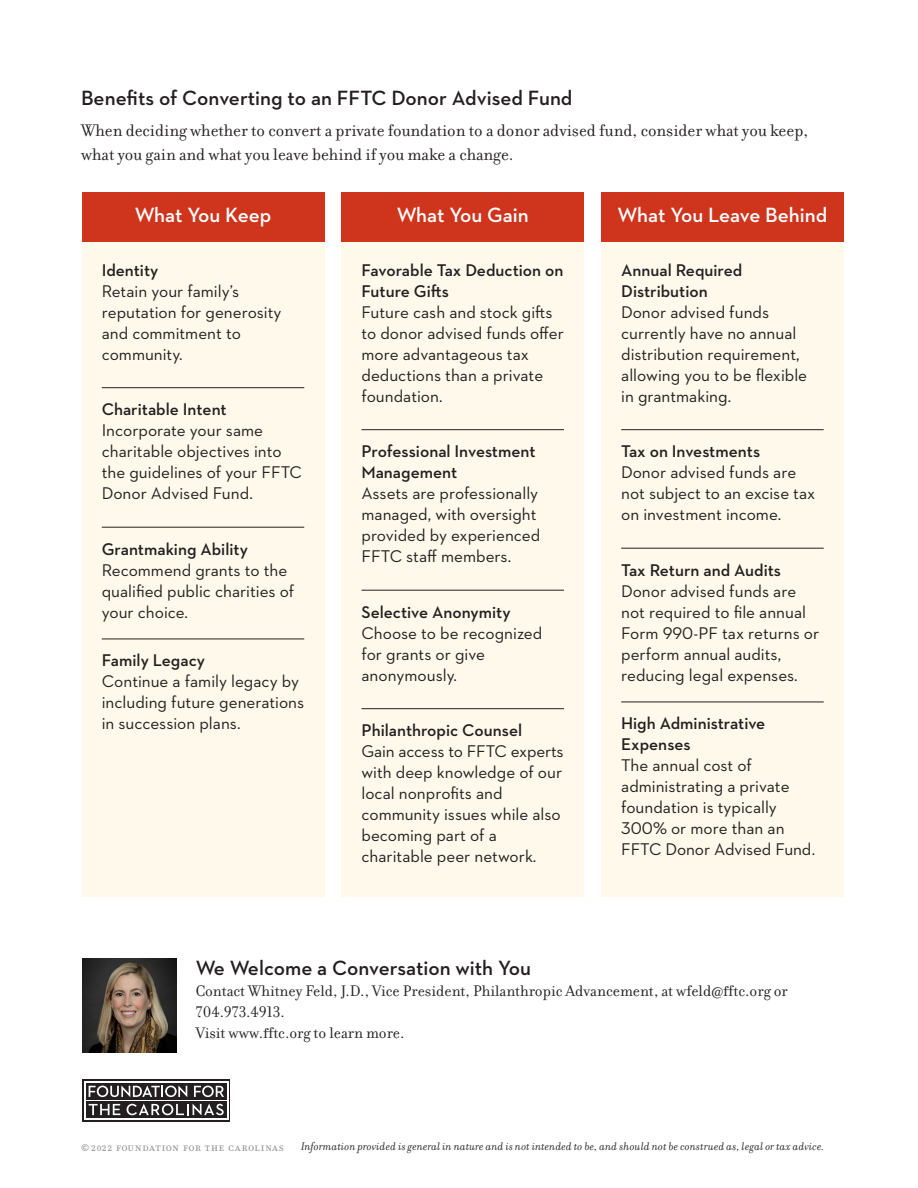
<style>
.page{position:relative;width:918px;height:1188px;background:#fff}
.page>*{position:absolute;margin:0;border:0;box-sizing:border-box;transform-origin:0 0}
.PS_Column_Head{font:600 21px "Neutraface 2 Text";color:#231f20}
.PS_Column_Head-2{font:600 21px "Neutraface 2 Text";color:#fff}
.PS_Column_Head-3{font:18px/24px "Filosofia OT";color:#231f20}
.PS_Column_Head-4{font:17.25px/21px "Neutraface 2 Text";color:#231f20}
.PS_Column_Head-5{font:16.5px/21px "Filosofia OT";color:#231f20}
.t1{font:13.5px "Filosofia Small Caps OT";letter-spacing:.03em;color:#919295}
.PS-IS_Page_Head{font:italic 12px "Filosofia OT";letter-spacing:.01em;color:#231f20}
.s1{font-weight:600}
.s2{font-family:"Neutraface 2 Text"}
.s3{font-family:"Filosofia All Small Caps OT"}
</style>
<div class="page">
<div style="left:82px;top:192px;width:243px;height:50px;background:#cf351c"></div>
<div style="left:341px;top:192px;width:243px;height:50px;background:#cf351c"></div>
<div style="left:601px;top:192px;width:243px;height:50px;background:#cf351c"></div>
<div style="left:82px;top:242px;width:243px;height:655px;background:#fef9eb"></div>
<hr style="left:102px;top:387px;width:202px;height:1px;background:#231f20">
<hr style="left:102px;top:527px;width:202px;height:1px;background:#231f20">
<hr style="left:102px;top:639px;width:202px;height:1px;background:#231f20">
<div style="left:341px;top:242px;width:243px;height:655px;background:#fef9eb"></div>
<hr style="left:362px;top:429px;width:202px;height:1px;background:#231f20">
<hr style="left:362px;top:590px;width:202px;height:1px;background:#231f20">
<hr style="left:362px;top:708px;width:202px;height:1px;background:#231f20">
<div style="left:601px;top:242px;width:243px;height:655px;background:#fef9eb"></div>
<hr style="left:621px;top:429px;width:203px;height:1px;background:#231f20">
<hr style="left:621px;top:548px;width:203px;height:1px;background:#231f20">
<hr style="left:621px;top:702px;width:203px;height:1px;background:#231f20">
<div style="left:82px;top:1079px;width:148px;height:43px;background:#231f20"></div>
<div style="left:84px;top:1081px;width:144px;height:39px;background:linear-gradient(to right,#231f20,#231f20)"></div>
<svg style="left:86px;top:1083px;width:140px;height:16px"></svg>
<div style="left:86px;top:1101px;width:140px;height:17px;background:#231f20"></div>
<svg style="left:89px;top:1104px;width:31px;height:11px"></svg>
<svg style="left:127px;top:1104px;width:97px;height:11px"></svg>
<svg style="left:89px;top:1086px;width:98px;height:11px"></svg>
<svg style="left:194px;top:1086px;width:30px;height:11px"></svg>
<img style="left:82px;top:958px;width:95px;height:95px">
<p class="PS_Column_Head" style="left:81px;top:85px;width:493px">Benefits of Converting to an FFTC Donor Advised Fund</p>
<p class="PS_Column_Head-3" style="left:81px;top:118px;width:729px">When deciding whether to convert a private foundation to a donor advised fund, consider what you keep, what you gain and what you leave behind if you make a change.</p>
<p class="PS_Column_Head-2" style="left:135px;top:202px;width:138px">What You Keep</p>
<p class="PS_Column_Head-2" style="left:397px;top:202px;width:134px">What You Gain</p>
<p class="PS_Column_Head-2" style="left:618px;top:202px;width:211px">What You Leave Behind</p>
<p class="PS_Column_Head-4" style="left:102px;top:259px;width:181px"><span class="s1">Identity<br></span>Retain your family’s reputation for generosity and commitment to community.</p>
<p class="PS_Column_Head-4" style="left:102px;top:398px;width:202px"><span class="s1">Charitable Intent<br></span>Incorporate your same charitable objectives into the guidelines of your FFTC<br>Donor Advised Fund.</p>
<p class="PS_Column_Head-4" style="left:362px;top:259px;width:204px"><span class="s1">Favorable Tax Deduction on<br>Future Gifts<br></span>Future cash and stock gifts to donor advised funds offer more advantageous tax deductions than a private foundation.</p>
<p class="PS_Column_Head-4" style="left:621px;top:259px;width:188px"><span class="s1">Annual Required<br>Distribution<br></span>Donor advised funds currently have no annual distribution requirement, allowing you to be flexible in grantmaking.</p>
<p class="PS_Column_Head-4" style="left:621px;top:440px;width:196px"><span class="s1">Tax on Investments<br></span>Donor advised funds are not subject to an excise tax on investment income.</p>
<p class="PS_Column_Head-4" style="left:362px;top:440px;width:180px"><span class="s1">Professional Investment<br>Management<br></span>Assets are professionally managed, with oversight provided by experienced<br>FFTC staff members.</p>
<p class="PS_Column_Head-4" style="left:102px;top:538px;width:194px"><span class="s1">Grantmaking Ability<br></span>Recommend grants to the qualified public charities of your choice.</p>
<p class="PS_Column_Head-4" style="left:102px;top:650px;width:204px"><span class="s1">Family Legacy<br></span>Continue a family legacy by including future generations in succession plans.</p>
<p class="PS_Column_Head-4" style="left:621px;top:559px;width:200px"><span class="s1">Tax Return and Audits<br></span>Donor advised funds are not required to file annual<br>Form 990-PF tax returns or perform annual audits, reducing legal expenses.</p>
<p class="PS_Column_Head-4" style="left:621px;top:713px;width:196px"><span class="s1">High Administrative<br>Expenses<br></span>The annual cost of administrating a private foundation is typically<br>300% or more than an<br>FFTC Donor Advised Fund.</p>
<p class="PS_Column_Head-4" style="left:362px;top:601px;width:182px"><span class="s1">Selective Anonymity<br></span>Choose to be recognized for grants or give anonymously.</p>
<p class="PS_Column_Head-4" style="left:362px;top:719px;width:204px"><span class="s1">Philanthropic Counsel<br></span>Gain access to FFTC experts with deep knowledge of our local nonprofits and community issues while also becoming part of a charitable peer network.</p>
<p class="PS_Column_Head" style="left:196px;top:955px;width:337px">We Welcome a Conversation with You</p>
<p class="PS_Column_Head-5" style="left:196px;top:981px;width:594px">Contact Whitney Feld, J.D., Vice President, Philanthropic Advancement, at wfeld@fftc.org or<br>704.973.4913.</p>
<p class="PS_Column_Head-5" style="left:196px;top:1023px;width:210px">Visit www.fftc.org to learn more.</p>
<p class="t1" style="left:81px;top:1139px;width:204px"><span class="s2">©</span> <span class="s3">2022</span> foundation for the carolinas</p>
<p class="PS-IS_Page_Head" style="left:301px;top:1140px;width:525px">Information provided is general in nature and is not intended to be, and should not be construed as, legal or tax advice.</p>
</div>
